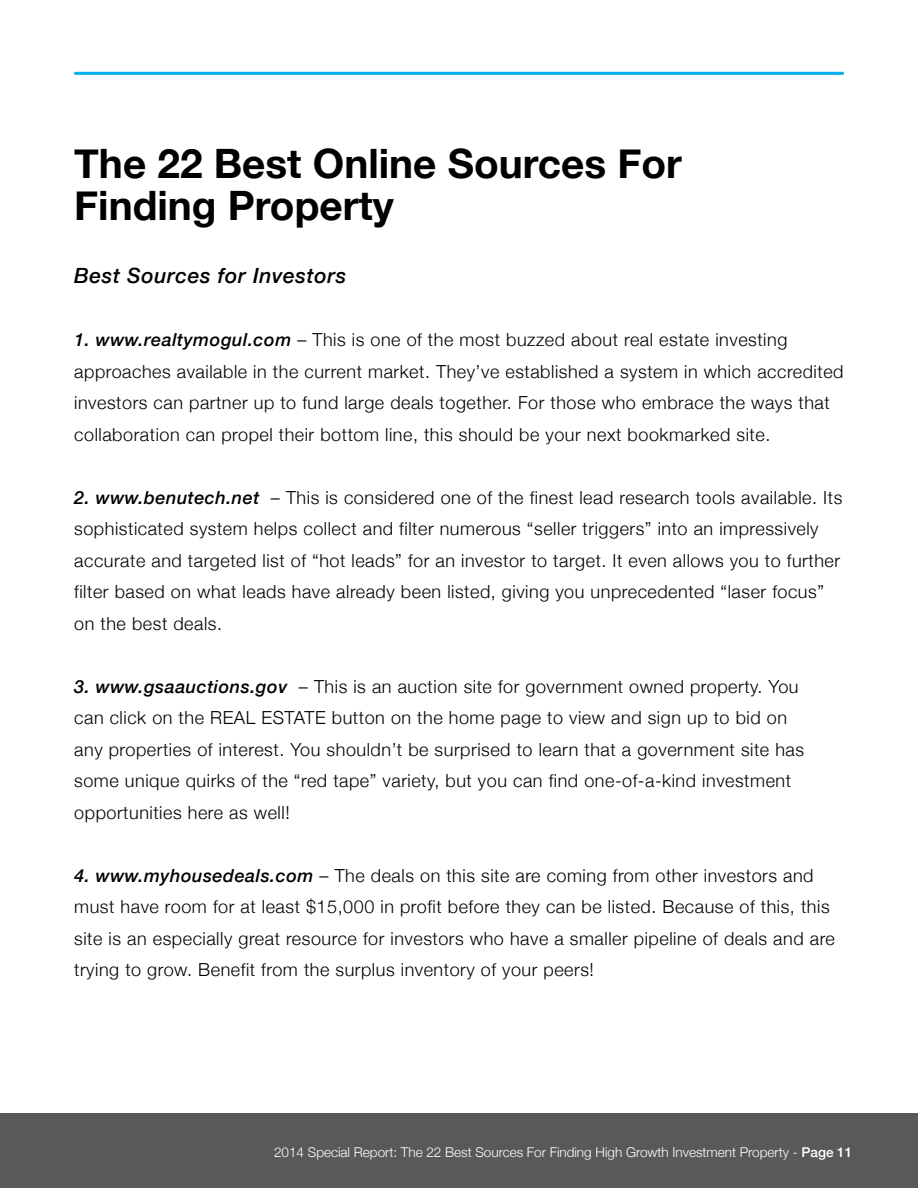
<style>
.page{position:relative;width:918px;height:1188px;background:#fff}
.page>*{position:absolute;margin:0;border:0;box-sizing:border-box;transform-origin:0 0}
.t1{font:700 40.5px/42px "Helvetica Neue";color:#000}
.t2{font:italic 500 21px "Helvetica Neue";letter-spacing:.03em;color:#000}
.t3{font:300 18px/31.5px "Helvetica Neue";letter-spacing:.03em;color:#000}
.t4{font:300 13.5px "Helvetica Neue";color:#fff}
.s1{font-weight:500;font-style:italic}
.s2{font-weight:500}
</style>
<div class="page">
<div style="left:0;top:1114px;width:918px;height:74px;background:#58595b"></div>
<hr style="left:74px;top:72px;width:770px;height:3px;background:#00aeef">
<h1 class="t1" style="left:74px;top:144px;width:609px">The 22 Best Online Sources For<br>Finding Property</h1>
<p class="t2" style="left:74px;top:258px;width:274px">Best Sources for Investors</p>
<p class="t3" style="left:74px;top:323px;width:771px"><span class="s1">1. www.realtymogul.com</span> – This is one of the most buzzed about real estate investing approaches available in the current market. They’ve established a system in which accredited investors can partner up to fund large deals together. For those who embrace the ways that collaboration can propel their bottom line, this should be your next bookmarked site.</p>
<p class="t3" style="left:74px;top:481px;width:770px"><span class="s1">2. www.benutech.net</span> – This is considered one of the finest lead research tools available. Its sophisticated system helps collect and filter numerous “seller triggers” into an impressively accurate and targeted list of “hot leads” for an investor to target. It even allows you to further filter based on what leads have already been listed, giving you unprecedented “laser focus” on the best deals.</p>
<p class="t3" style="left:74px;top:670px;width:731px"><span class="s1">3. www.gsaauctions.gov</span> – This is an auction site for government owned property. You can click on the REAL ESTATE button on the home page to view and sign up to bid on any properties of interest. You shouldn’t be surprised to learn that a government site has some unique quirks of the “red tape” variety, but you can find one-of-a-kind investment opportunities here as well!</p>
<p class="t3" style="left:74px;top:859px;width:762px"><span class="s1">4. www.myhousedeals.com</span> – The deals on this site are coming from other investors and must have room for at least $15,000 in profit before they can be listed. Because of this, this site is an especially great resource for investors who have a smaller pipeline of deals and are trying to grow. Benefit from the surplus inventory of your peers!</p>
<p class="t4" style="left:274px;top:1141px;width:580px">2014 Special Report: The 22 Best Sources For Finding High Growth Investment Property - <span class="s2">Page 11</span></p>
</div>
